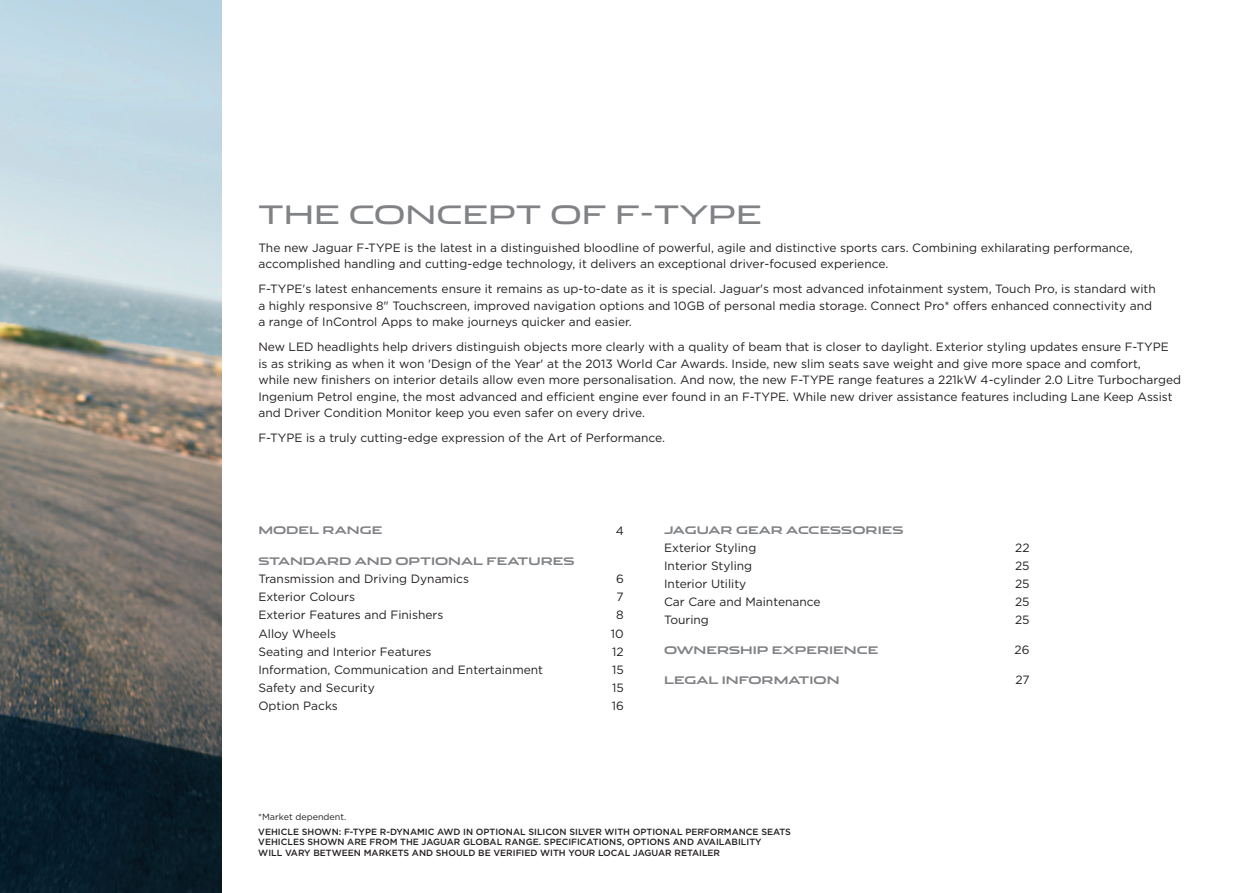
<style>
.page{position:relative;width:1255px;height:893px;background:#fff}
.page>*{position:absolute;margin:0;border:0;box-sizing:border-box;transform-origin:0 0}
.t1{font:25.5px "Jaguar";color:#808285}
.t2{font:12px/16.5px "Gotham";color:#231f20}
.t3{font:700 10.5px "Jaguar";color:#808285}
.t4{font:500 9px/10.5px "Gotham";color:#231f20}
.t5{font:9px "Gotham";color:#231f20}
</style>
<div class="page">
<img style="left:0;top:0;width:221px;height:893px">
<h1 class="t1" style="left:258px;top:193px;width:505px">THE CONCEPT OF F-TYPE</h1>
<p class="t2" style="left:258px;top:239px;width:875px">The new Jaguar F-TYPE is the latest in a distinguished bloodline of powerful, agile and distinctive sports cars. Combining exhilarating performance, accomplished handling and cutting-edge technology, it delivers an exceptional driver-focused experience.</p>
<p class="t2" style="left:258px;top:281px;width:898px">F-TYPE's latest enhancements ensure it remains as up-to-date as it is special. Jaguar's most advanced infotainment system, Touch Pro, is standard with a highly responsive 8" Touchscreen, improved navigation options and 10GB of personal media storage. Connect Pro* offers enhanced connectivity and a range of InControl Apps to make journeys quicker and easier.</p>
<p class="t2" style="left:258px;top:339px;width:924px">New LED headlights help drivers distinguish objects more clearly with a quality of beam that is closer to daylight. Exterior styling updates ensure F-TYPE<br>is as striking as when it won 'Design of the Year' at the 2013 World Car Awards. Inside, new slim seats save weight and give more space and comfort,<br>while new finishers on interior details allow even more personalisation. And now, the new F-TYPE range features a 221kW 4-cylinder 2.0 Litre Turbocharged Ingenium Petrol engine, the most advanced and efficient engine ever found in an F-TYPE. While new driver assistance features including Lane Keep Assist and Driver Condition Monitor keep you even safer on every drive.</p>
<p class="t2" style="left:258px;top:430px;width:408px">F-TYPE is a truly cutting-edge expression of the Art of Performance.</p>
<p class="t3" style="left:258px;top:521px;width:125px">MODEL RANGE</p>
<p class="t2" style="left:615px;top:523px;width:10px">4</p>
<p class="t3" style="left:258px;top:552px;width:318px">STANDARD AND OPTIONAL FEATURES</p>
<p class="t2" style="left:258px;top:570px;width:212px">Transmission and Driving Dynamics</p>
<p class="t2" style="left:616px;top:570px;width:9px">6</p>
<p class="t2" style="left:258px;top:589px;width:98px">Exterior Colours</p>
<p class="t2" style="left:616px;top:589px;width:9px">7</p>
<p class="t2" style="left:258px;top:607px;width:186px">Exterior Features and Finishers</p>
<p class="t2" style="left:616px;top:607px;width:9px">8</p>
<p class="t2" style="left:258px;top:625px;width:79px">Alloy Wheels</p>
<p class="t2" style="left:611px;top:625px;width:14px">10</p>
<p class="t2" style="left:258px;top:643px;width:175px">Seating and Interior Features</p>
<p class="t2" style="left:612px;top:643px;width:13px">12</p>
<p class="t2" style="left:258px;top:661px;width:286px">Information, Communication and Entertainment</p>
<p class="t2" style="left:612px;top:661px;width:13px">15</p>
<p class="t2" style="left:258px;top:679px;width:118px">Safety and Security</p>
<p class="t2" style="left:612px;top:679px;width:13px">15</p>
<p class="t2" style="left:258px;top:697px;width:81px">Option Packs</p>
<p class="t2" style="left:611px;top:697px;width:14px">16</p>
<p class="t3" style="left:664px;top:521px;width:241px">JAGUAR GEAR ACCESSORIES</p>
<p class="t2" style="left:664px;top:539px;width:94px">Exterior Styling</p>
<p class="t2" style="left:1015px;top:539px;width:16px">22</p>
<p class="t2" style="left:664px;top:557px;width:90px">Interior Styling</p>
<p class="t2" style="left:1014px;top:557px;width:16px">25</p>
<p class="t2" style="left:664px;top:575px;width:84px">Interior Utility</p>
<p class="t2" style="left:1014px;top:575px;width:16px">25</p>
<p class="t2" style="left:664px;top:594px;width:158px">Car Care and Maintenance</p>
<p class="t2" style="left:1014px;top:594px;width:16px">25</p>
<p class="t2" style="left:664px;top:612px;width:46px">Touring</p>
<p class="t2" style="left:1014px;top:612px;width:16px">25</p>
<p class="t3" style="left:664px;top:641px;width:216px">OWNERSHIP EXPERIENCE</p>
<p class="t2" style="left:1014px;top:641px;width:16px">26</p>
<p class="t3" style="left:664px;top:671px;width:177px">LEGAL INFORMATION</p>
<p class="t2" style="left:1015px;top:671px;width:16px">27</p>
<p class="t5" style="left:258px;top:811px;width:89px">*Market dependent.</p>
<p class="t4" style="left:258px;top:826px;width:534px">VEHICLE SHOWN: F-TYPE R-DYNAMIC AWD IN OPTIONAL SILICON SILVER WITH OPTIONAL PERFORMANCE SEATS<br>VEHICLES SHOWN ARE FROM THE JAGUAR GLOBAL RANGE. SPECIFICATIONS, OPTIONS AND AVAILABILITY<br>WILL VARY BETWEEN MARKETS AND SHOULD BE VERIFIED WITH YOUR LOCAL JAGUAR RETAILER</p>
</div>
